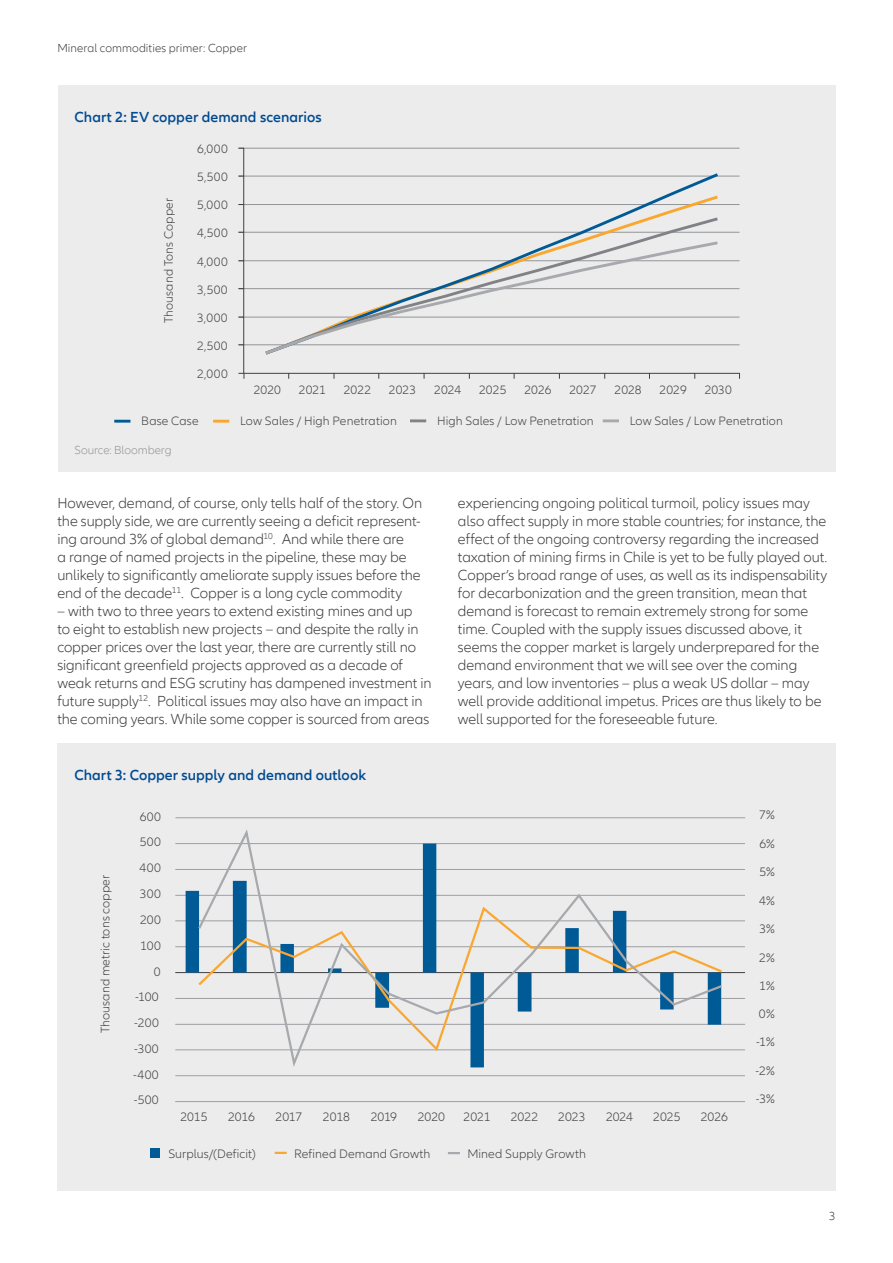
<style>
.page{position:relative;width:893px;height:1263px;background:#fff}
.page>*{position:absolute;margin:0;border:0;box-sizing:border-box;transform-origin:0 0}
.t1{font:300 15px/18px "Allianz Neo";letter-spacing:-.005em;color:#3b3b3a}
.t2{font:600 15px "Allianz Neo";letter-spacing:.005em;color:#004b92}
.t3{font:300 12.75px "Allianz Neo";letter-spacing:.005em;color:#414042}
.t4{font:300 12.6px "Allianz Neo";letter-spacing:.01em;color:#414042}
.t5{font:300 12px "Allianz Neo";letter-spacing:.01em;color:#3b3b3a}
.t6{font:300 12px "Allianz Neo";letter-spacing:-.005em;color:#949494}
</style>
<div class="page">
<div style="left:58px;top:85px;width:778px;height:386px;background:#ececed"></div>
<hr style="left:238px;top:260px;width:501px;height:1px;background:#939598">
<hr style="left:238px;top:345px;width:501px;height:1px;background:#939598">
<hr style="left:238px;top:317px;width:501px;height:1px;background:#939598">
<hr style="left:238px;top:288px;width:501px;height:1px;background:#939598">
<hr style="left:238px;top:148px;width:501px;height:1px;background:#939598">
<hr style="left:238px;top:232px;width:501px;height:1px;background:#939598">
<hr style="left:238px;top:204px;width:501px;height:1px;background:#939598">
<hr style="left:238px;top:176px;width:501px;height:1px;background:#939598">
<hr style="left:243px;top:148px;width:1px;height:225px;background:#414042">
<hr style="left:244px;top:373px;width:496px;height:1px;background:#414042">
<svg style="left:238px;top:373px;width:7px;height:6px"></svg>
<svg style="left:262px;top:173px;width:459px;height:42px"></svg>
<svg style="left:262px;top:215px;width:459px;height:24px"></svg>
<svg style="left:262px;top:239px;width:459px;height:116px"></svg>
<hr style="left:410px;top:419px;width:16px;height:3px;background:#808285">
<hr style="left:213px;top:420px;width:16px;height:3px;background:#faa72f">
<hr style="left:114px;top:420px;width:16px;height:3px;background:#005a96">
<hr style="left:603px;top:419px;width:16px;height:3px;background:#a7a9ac">
<div style="left:57px;top:743px;width:779px;height:448px;background:#ececed"></div>
<hr style="left:175px;top:843px;width:570px;height:1px;background:#9d9fa2">
<hr style="left:175px;top:869px;width:570px;height:1px;background:#9d9fa2">
<hr style="left:175px;top:895px;width:570px;height:1px;background:#9d9fa2">
<hr style="left:175px;top:920px;width:570px;height:1px;background:#9d9fa2">
<hr style="left:175px;top:946px;width:570px;height:1px;background:#9d9fa2">
<hr style="left:175px;top:998px;width:570px;height:1px;background:#9d9fa2">
<hr style="left:175px;top:1024px;width:570px;height:1px;background:#9d9fa2">
<hr style="left:175px;top:1049px;width:570px;height:1px;background:#9d9fa2">
<hr style="left:175px;top:1075px;width:570px;height:1px;background:#9d9fa2">
<hr style="left:175px;top:972px;width:570px;height:1px;background:#414042">
<hr style="left:175px;top:1101px;width:570px;height:1px;background:#9d9fa2">
<hr style="left:175px;top:817px;width:570px;height:1px;background:#9d9fa2">
<svg style="left:196px;top:829px;width:528px;height:239px"></svg>
<div style="left:150px;top:1148px;width:9px;height:9px;background:#005a96"></div>
<svg style="left:275px;top:1152px;width:12px;height:2px"></svg>
<svg style="left:448px;top:1152px;width:12px;height:2px"></svg>
<p class="t5" style="left:57px;top:41px;width:191px">Mineral commodities primer: Copper</p>
<p class="t2" style="left:75px;top:108px;width:249px">Chart 2: EV copper demand scenarios</p>
<p class="t4" style="left:197px;top:141px;width:32px">6,000</p>
<p class="t4" style="left:161px;top:323px;width:127px;rotate:-90deg">Thousand Tons Copper</p>
<p class="t4" style="left:197px;top:170px;width:32px">5,500</p>
<p class="t4" style="left:197px;top:198px;width:32px">5,000</p>
<p class="t4" style="left:197px;top:226px;width:32px">4,500</p>
<p class="t4" style="left:197px;top:254px;width:32px">4,000</p>
<p class="t4" style="left:197px;top:282px;width:32px">3,500</p>
<p class="t4" style="left:197px;top:311px;width:32px">3,000</p>
<p class="t4" style="left:197px;top:338px;width:32px">2,500</p>
<p class="t4" style="left:197px;top:367px;width:32px">2,000</p>
<p class="t4" style="left:254px;top:383px;width:29px">2020</p>
<p class="t4" style="left:299px;top:383px;width:28px">2021</p>
<p class="t4" style="left:344px;top:383px;width:29px">2022</p>
<p class="t4" style="left:389px;top:383px;width:29px">2023</p>
<p class="t4" style="left:434px;top:383px;width:28px">2024</p>
<p class="t4" style="left:479px;top:383px;width:29px">2025</p>
<p class="t4" style="left:524px;top:383px;width:29px">2026</p>
<p class="t4" style="left:569px;top:383px;width:29px">2027</p>
<p class="t4" style="left:615px;top:383px;width:29px">2028</p>
<p class="t4" style="left:660px;top:383px;width:29px">2029</p>
<p class="t4" style="left:705px;top:383px;width:29px">2030</p>
<p class="t4" style="left:141px;top:414px;width:59px">Base Case</p>
<p class="t4" style="left:240px;top:414px;width:158px">Low Sales / High Penetration</p>
<p class="t4" style="left:437px;top:414px;width:158px">High Sales / Low Penetration</p>
<p class="t6" style="left:75px;top:443px;width:99px">Source: Bloomberg</p>
<p class="t4" style="left:630px;top:414px;width:155px">Low Sales / Low Penetration</p>
<p class="t1" style="left:57px;top:494px;width:366px">However, demand, of course, only tells half of the story. On the supply side, we are currently seeing a deficit represent&shy;ing around 3% of global demand<sup>10</sup>. And while there are<br>a range of named projects in the pipeline, these may be unlikely to significantly ameliorate supply issues before the end of the decade<sup>11</sup>. Copper is a long cycle commodity</p>
<p class="t1" style="left:57px;top:602px;width:376px">– with two to three years to extend existing mines and up<br>to eight to establish new projects – and despite the rally in copper prices over the last year, there are currently still no significant greenfield projects approved as a decade of weak returns and ESG scrutiny has dampened investment in future supply<sup>12</sup>. Political issues may also have an impact in the coming years. While some copper is sourced from areas</p>
<p class="t2" style="left:74px;top:766px;width:293px">Chart 3: Copper supply and demand outlook</p>
<p class="t3" style="left:140px;top:809px;width:23px">600</p>
<p class="t3" style="left:140px;top:835px;width:23px">500</p>
<p class="t3" style="left:98px;top:1033px;width:160px;rotate:-90deg">Thousand metric tons copper</p>
<p class="t3" style="left:140px;top:861px;width:23px">400</p>
<p class="t3" style="left:140px;top:886px;width:22px">300</p>
<p class="t3" style="left:140px;top:912px;width:22px">200</p>
<p class="t3" style="left:140px;top:938px;width:22px">100</p>
<p class="t3" style="left:154px;top:964px;width:8px">0</p>
<p class="t3" style="left:135px;top:990px;width:25px">-100</p>
<p class="t3" style="left:134px;top:1016px;width:26px">-200</p>
<p class="t3" style="left:134px;top:1041px;width:26px">-300</p>
<p class="t3" style="left:133px;top:1067px;width:27px">-400</p>
<p class="t3" style="left:134px;top:1093px;width:27px">-500</p>
<p class="t1" style="left:458px;top:494px;width:371px">experiencing ongoing political turmoil, policy issues may also affect supply in more stable countries; for instance, the effect of the ongoing controversy regarding the increased taxation of mining firms in Chile is yet to be fully played out.<br>Copper’s broad range of uses, as well as its indispensability for decarbonization and the green transition, mean that demand is forecast to remain extremely strong for some time. Coupled with the supply issues discussed above, it seems the copper market is largely underprepared for the demand environment that we will see over the coming years, and low inventories – plus a weak US dollar – may well provide additional impetus. Prices are thus likely to be well supported for the foreseeable future.</p>
<p class="t3" style="left:759px;top:808px;width:17px">7%</p>
<p class="t3" style="left:759px;top:836px;width:17px">6%</p>
<p class="t3" style="left:759px;top:865px;width:17px">5%</p>
<p class="t3" style="left:759px;top:893px;width:17px">4%</p>
<p class="t3" style="left:759px;top:921px;width:17px">3%</p>
<p class="t3" style="left:759px;top:950px;width:17px">2%</p>
<p class="t3" style="left:759px;top:978px;width:17px">1%</p>
<p class="t3" style="left:759px;top:1007px;width:17px">0%</p>
<p class="t3" style="left:756px;top:1035px;width:20px">-1%</p>
<p class="t3" style="left:755px;top:1063px;width:21px">-2%</p>
<p class="t3" style="left:756px;top:1092px;width:20px">-3%</p>
<p class="t3" style="left:180px;top:1109px;width:29px">2015</p>
<p class="t3" style="left:228px;top:1109px;width:28px">2016</p>
<p class="t3" style="left:276px;top:1109px;width:28px">2017</p>
<p class="t3" style="left:323px;top:1109px;width:28px">2018</p>
<p class="t3" style="left:371px;top:1109px;width:28px">2019</p>
<p class="t3" style="left:418px;top:1109px;width:29px">2020</p>
<p class="t3" style="left:464px;top:1109px;width:28px">2021</p>
<p class="t3" style="left:511px;top:1109px;width:29px">2022</p>
<p class="t3" style="left:558px;top:1109px;width:29px">2023</p>
<p class="t3" style="left:606px;top:1109px;width:28px">2024</p>
<p class="t3" style="left:653px;top:1109px;width:29px">2025</p>
<p class="t3" style="left:701px;top:1109px;width:29px">2026</p>
<p class="t3" style="left:168px;top:1147px;width:89px">Surplus/(Deficit)</p>
<p class="t3" style="left:294px;top:1147px;width:138px">Refined Demand Growth</p>
<p class="t3" style="left:467px;top:1147px;width:120px">Mined Supply Growth</p>
<p class="t5" style="left:829px;top:1210px;width:8px">3</p>
</div>
